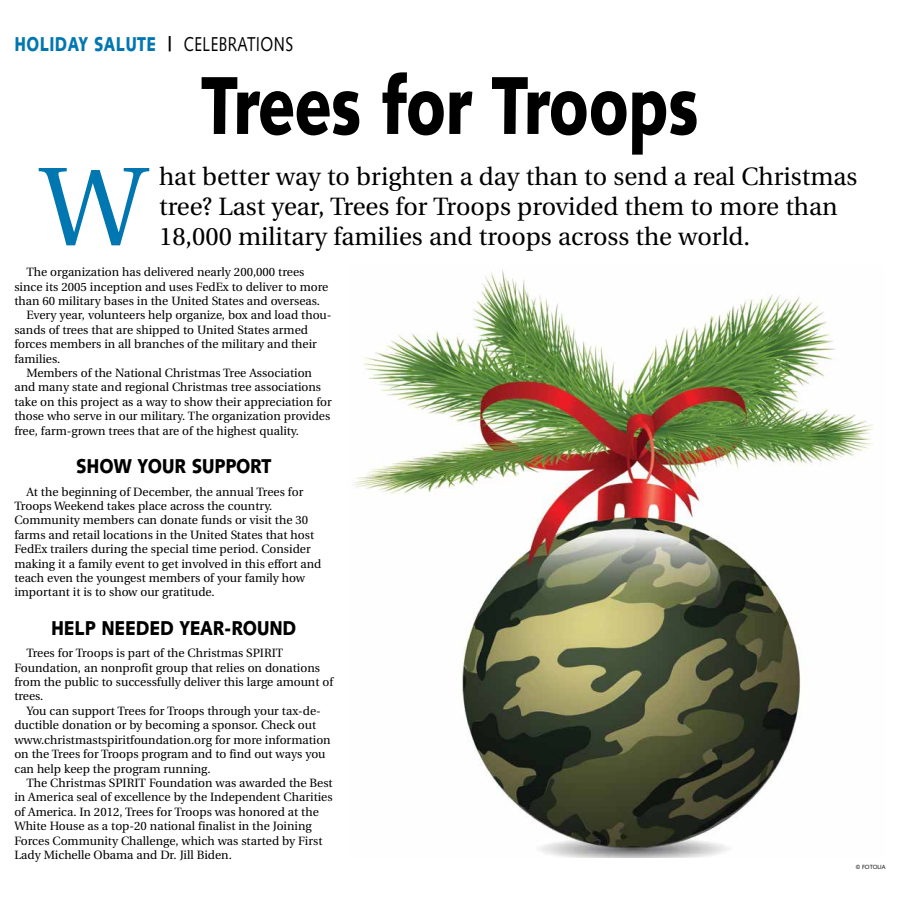
<style>
.page{position:relative;width:900px;height:908px;background:#fff}
.page>*{position:absolute;margin:0;border:0;box-sizing:border-box;transform-origin:0 0}
.t1{font:111.7px "Utopia";color:#0077b1}
.t2{font:900 82px "Syntax";letter-spacing:-.015em;color:#000;scale:.77 1}
.t3{font:25px/30px "Utopia";color:#000}
.t4{font:900 20px "Syntax";letter-spacing:-.015em;color:#000;scale:.86 1}
.t5{font:900 20px "Syntax";letter-spacing:.025em;color:#0077b1;scale:.77 1}
.t6{font:12px/14.4px "Utopia";color:#000}
.t7{font:6px "Syntax";letter-spacing:-.01em;color:#000;scale:.95 1}
.s1{color:#000}
.s2{font-weight:400;color:#000}
</style>
<div class="page">
<img style="left:353px;top:270px;width:520px;height:587px">
<h3 class="t5" style="left:14px;top:32px;width:363px">HOLIDAY SALUTE <span class="s1">|</span> <span class="s2">CELEBRATIONS</span></h3>
<h2 class="t2" style="left:201px;top:57px;width:647px">Trees for Troops</h2>
<h1 class="t1" style="left:40px;top:146px;width:107px">W</h1>
<h3 class="t3" style="left:159px;top:162px;width:700px">hat better way to brighten a day than to send a real Christmas tree? Last year, Trees for Troops provided them to more than<br>18,000 military families and troops across the world.</h3>
<p class="t6" style="left:26px;top:265px;width:280px">The organization has delivered nearly 200,000 trees</p>
<p class="t6" style="left:14px;top:279px;width:315px">since its 2005 inception and uses FedEx to deliver to more</p>
<p class="t6" style="left:14px;top:294px;width:307px">than 60 military bases in the United States and overseas.</p>
<p class="t6" style="left:26px;top:308px;width:307px">Every year, volunteers help organize, box and load thou-</p>
<p class="t6" style="left:14px;top:322px;width:295px">sands of trees that are shipped to United States armed</p>
<p class="t6" style="left:14px;top:337px;width:304px">forces members in all branches of the military and their</p>
<p class="t6" style="left:14px;top:351px;width:47px">families.</p>
<p class="t6" style="left:26px;top:366px;width:287px">Members of the National Christmas Tree Association</p>
<p class="t6" style="left:14px;top:380px;width:308px">and many state and regional Christmas tree associations</p>
<p class="t6" style="left:14px;top:394px;width:319px">take on this project as a way to show their appreciation for</p>
<p class="t6" style="left:14px;top:409px;width:317px">those who serve in our military. The organization provides</p>
<p class="t6" style="left:14px;top:423px;width:286px">free, farm-grown trees that are of the highest quality.</p>
<h3 class="t4" style="left:76px;top:454px;width:228px">SHOW YOUR SUPPORT</h3>
<p class="t6" style="left:14px;top:484px;width:309px;text-indent:12px">At the beginning of December, the annual Trees for Troops Weekend takes place across the country.<br>Community members can donate funds or visit the 30 farms and retail locations in the United States that host FedEx trailers during the special time period. Consider making it a family event to get involved in this effort and teach even the youngest members of your family how important it is to show our gratitude.</p>
<h3 class="t4" style="left:51px;top:615px;width:287px">HELP NEEDED YEAR-ROUND</h3>
<p class="t6" style="left:14px;top:646px;width:320px;text-indent:12px">Trees for Troops is part of the Christmas SPIRIT Foundation, an nonprofit group that relies on donations from the public to successfully deliver this large amount of trees.</p>
<p class="t6" style="left:14px;top:703px;width:318px;text-indent:12px">You can support Trees for Troops through your tax-de&shy;ductible donation or by becoming a sponsor. Check out www.christmastspiritfoundation.org for more information on the Trees for Troops program and to find out ways you can help keep the program running.</p>
<p class="t6" style="left:14px;top:775px;width:320px;text-indent:12px">The Christmas SPIRIT Foundation was awarded the Best in America seal of excellence by the Independent Charities of America. In 2012, Trees for Troops was honored at the White House as a top-20 national finalist in the Joining Forces Community Challenge, which was started by First Lady Michelle Obama and Dr. Jill Biden.</p>
<p class="t7" style="left:856px;top:863px;width:33px">© FOTOLIA</p>
</div>
